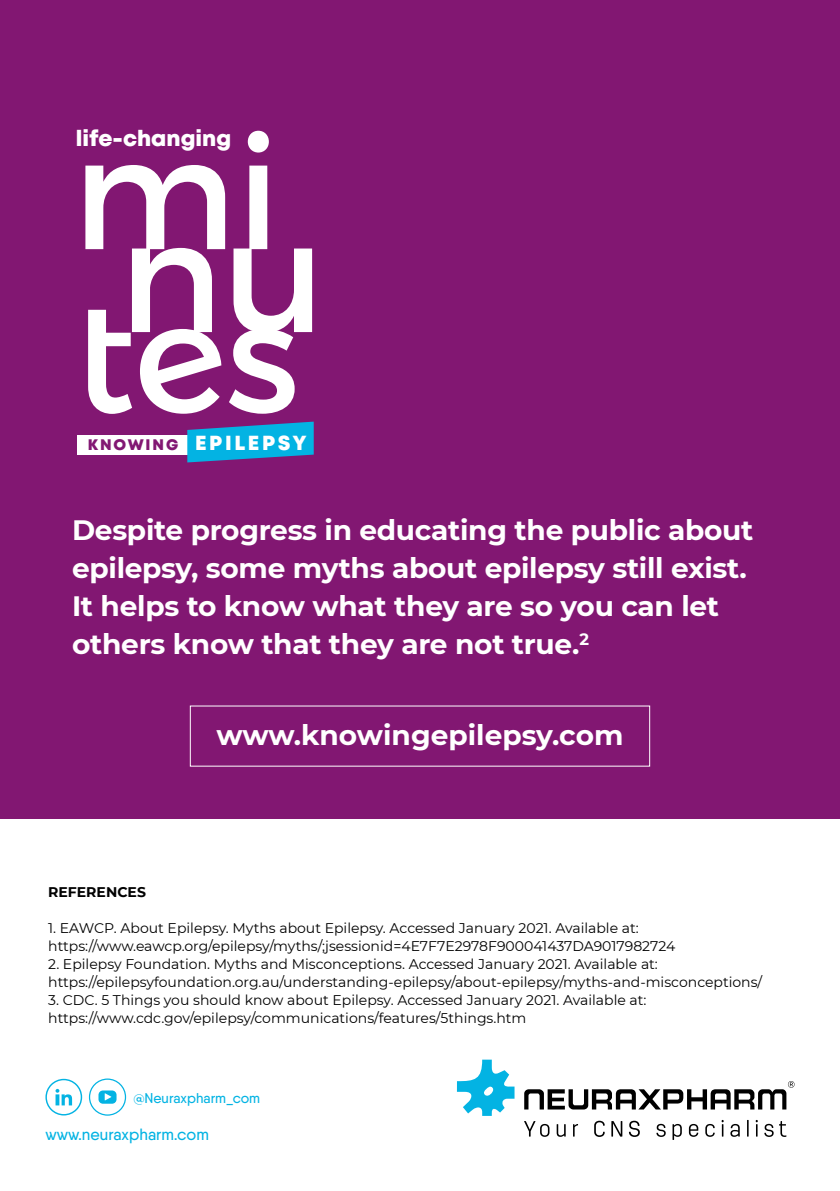
<style>
.page{position:relative;width:840px;height:1191px;background:#fff}
.page>*{position:absolute;margin:0;border:0;box-sizing:border-box;transform-origin:0 0}
.t1{font:157px "Montserrat Alternates";color:#fff}
.t2{font:700 28px/38px "Montserrat";letter-spacing:-.01em;color:#fff}
.t3{font:22px "Mont Heavy DEMO";color:#fff}
.t4{font:20.4px "Mont Heavy DEMO";letter-spacing:.13em;color:#fff}
.t5{font:500 16.4px "Qanelas";color:#03b3e3}
.t6{font:500 14.2px "Qanelas";color:#03b3e3}
.t7{font:14px/18px "Montserrat";color:#000}
.t8{font:700 14px "Montserrat";color:#000}
.s1{font-size:15.2px;color:#821773}
</style>
<div class="page">
<div style="left:0;top:0;width:839px;height:818px;background:#821772"></div>
<svg style="left:524px;top:1081px;width:270px;height:28px"></svg>
<svg style="left:456px;top:1059px;width:58px;height:56px"></svg>
<svg style="left:524px;top:1121px;width:25px;height:15px"></svg>
<svg style="left:556px;top:1124px;width:9px;height:12px"></svg>
<svg style="left:573px;top:1124px;width:4px;height:12px"></svg>
<svg style="left:594px;top:1120px;width:10px;height:17px"></svg>
<svg style="left:611px;top:1121px;width:11px;height:15px"></svg>
<svg style="left:629px;top:1120px;width:10px;height:17px"></svg>
<svg style="left:656px;top:1123px;width:9px;height:14px"></svg>
<svg style="left:672px;top:1124px;width:9px;height:16px"></svg>
<svg style="left:688px;top:1124px;width:10px;height:12px"></svg>
<svg style="left:705px;top:1124px;width:9px;height:12px"></svg>
<svg style="left:721px;top:1120px;width:2px;height:16px"></svg>
<svg style="left:730px;top:1124px;width:9px;height:12px"></svg>
<svg style="left:747px;top:1120px;width:1px;height:16px"></svg>
<svg style="left:755px;top:1120px;width:2px;height:16px"></svg>
<svg style="left:764px;top:1121px;width:22px;height:16px"></svg>
<svg style="left:45px;top:1078px;width:37px;height:37px"></svg>
<div style="left:89px;top:1078px;width:37px;height:37px;border:1px solid #03b3e3;border-radius:50%"></div>
<div style="left:98px;top:1090px;width:18px;height:13px;background:#03b3e3;border-radius:4px"></div>
<svg style="left:105px;top:1093px;width:6px;height:7px"></svg>
<div style="left:77px;top:435px;width:150px;height:19px;background:#fff"></div>
<svg style="left:187px;top:421px;width:126px;height:41px"></svg>
<h3 class="t3" style="left:76px;top:125px;width:157px">life-changing</h3>
<h1 class="t1" style="left:72px;top:97px;width:210px">mi</h1>
<h1 class="t1" style="left:118px;top:180px;width:208px">nu</h1>
<h1 class="t1" style="left:77px;top:261px;width:224px">tes</h1>
<h3 class="t4" style="left:88px;top:431px;width:220px"><span class="s1">KNOWING</span> EPILEPSY</h3>
<h2 class="t2" style="left:72px;top:510px;width:682px">Despite progress in educating the public about epilepsy, some myths about epilepsy still exist.<br>It helps to know what they are so you can let others know that they are not true.<sup>2</sup></h2>
<h2 class="t2" style="left:216px;top:715px;width:408px">www.knowingepilepsy.com</h2>
<p class="t8" style="left:48px;top:882px;width:99px">REFERENCES</p>
<p class="t7" style="left:48px;top:918px;width:628px">1. EAWCP. About Epilepsy. Myths about Epilepsy. Accessed January 2021. Available at: https://www.eawcp.org/epilepsy/myths/;jsessionid=4E7F7E2978F900041437DA9017982724</p>
<p class="t7" style="left:48px;top:954px;width:715px">2. Epilepsy Foundation. Myths and Misconceptions. Accessed January 2021. Available at: https://epilepsyfoundation.org.au/understanding-epilepsy/about-epilepsy/myths-and-misconceptions/</p>
<p class="t7" style="left:48px;top:990px;width:599px">3. CDC. 5 Things you should know about Epilepsy. Accessed January 2021. Available at: https://www.cdc.gov/epilepsy/communications/features/5things.htm</p>
<p class="t6" style="left:133px;top:1088px;width:128px">@Neuraxpharm_com</p>
<p class="t5" style="left:45px;top:1124px;width:165px">www.neuraxpharm.com</p>
</div>
